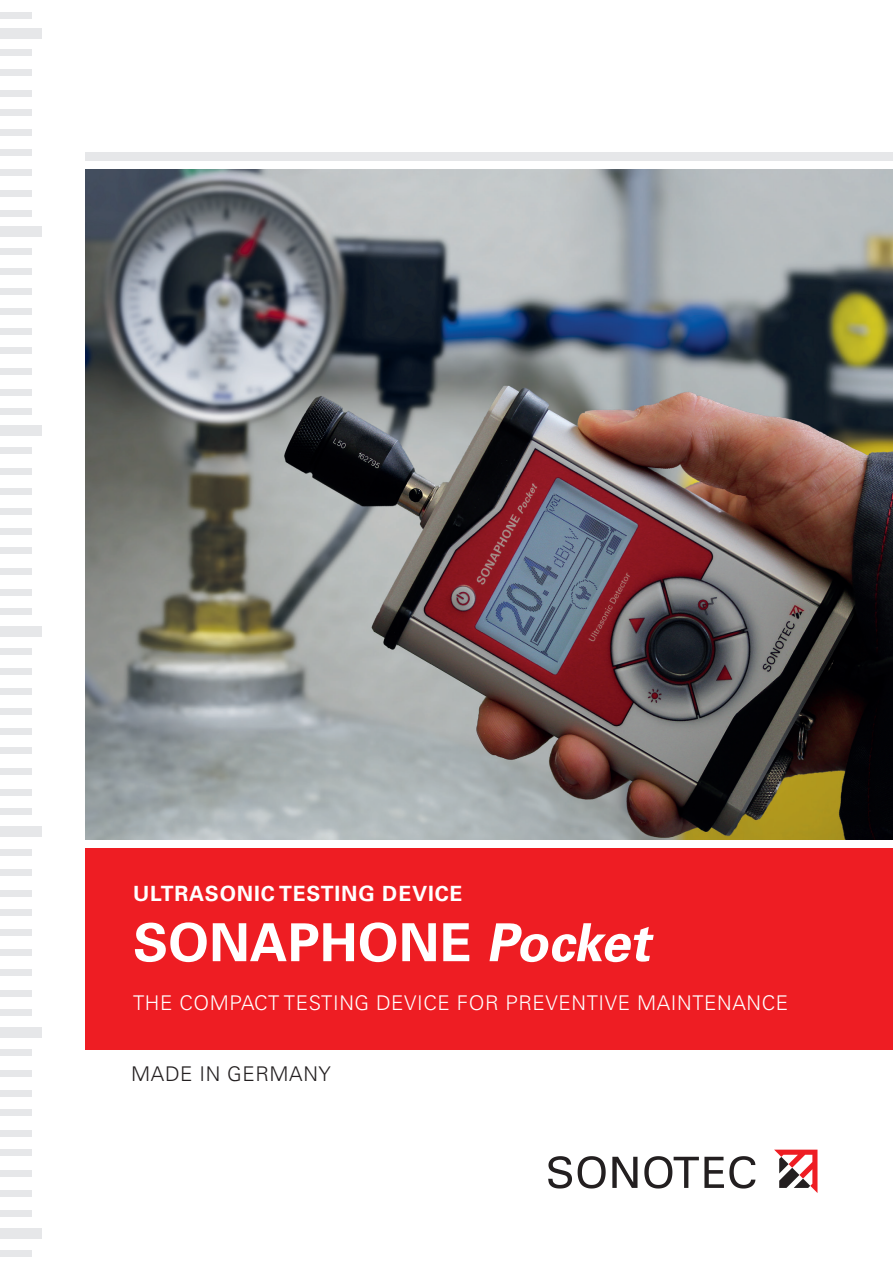
<style>
.page{position:relative;width:893px;height:1263px;background:#fff}
.page>*{position:absolute;margin:0;border:0;box-sizing:border-box;transform-origin:0 0}
.t1{font:700 52.5px "Univers LT Std";color:#fff}
.t2{font:700 21px "Univers LT Std";letter-spacing:.04em;color:#fff}
.t3{font:300 20.25px "Univers LT Std";letter-spacing:.03em;color:#fff}
.t4{font:300 20.25px "Univers LT Std";letter-spacing:.03em;color:#231f20}
.s1{font-style:italic}
</style>
<div class="page">
<svg style="left:548px;top:1156px;width:24px;height:32px"></svg>
<svg style="left:578px;top:1156px;width:28px;height:32px"></svg>
<svg style="left:612px;top:1157px;width:25px;height:31px"></svg>
<svg style="left:644px;top:1156px;width:111px;height:32px"></svg>
<svg style="left:774px;top:1149px;width:43px;height:44px"></svg>
<div style="left:0;top:1250px;width:31px;height:6px;background:#e6e7e9"></div>
<div style="left:0;top:1210px;width:31px;height:6px;background:#e6e7e9"></div>
<div style="left:0;top:1191px;width:31px;height:6px;background:#e6e7e9"></div>
<div style="left:0;top:1170px;width:31px;height:6px;background:#e6e7e9"></div>
<div style="left:0;top:1149px;width:31px;height:6px;background:#e6e7e9"></div>
<div style="left:0;top:1130px;width:31px;height:6px;background:#e6e7e9"></div>
<div style="left:0;top:1110px;width:31px;height:6px;background:#e6e7e9"></div>
<div style="left:0;top:1090px;width:31px;height:6px;background:#e6e7e9"></div>
<div style="left:0;top:1070px;width:31px;height:6px;background:#e6e7e9"></div>
<div style="left:0;top:1050px;width:31px;height:6px;background:#e6e7e9"></div>
<div style="left:0;top:1010px;width:31px;height:6px;background:#e6e7e9"></div>
<div style="left:0;top:990px;width:31px;height:6px;background:#e6e7e9"></div>
<div style="left:0;top:970px;width:31px;height:6px;background:#e6e7e9"></div>
<div style="left:0;top:949px;width:31px;height:6px;background:#e6e7e9"></div>
<div style="left:0;top:930px;width:31px;height:6px;background:#e6e7e9"></div>
<div style="left:0;top:909px;width:31px;height:6px;background:#e6e7e9"></div>
<div style="left:0;top:890px;width:31px;height:6px;background:#e6e7e9"></div>
<div style="left:0;top:870px;width:31px;height:6px;background:#e6e7e9"></div>
<div style="left:0;top:849px;width:31px;height:6px;background:#e6e7e9"></div>
<div style="left:0;top:809px;width:31px;height:6px;background:#e6e7e9"></div>
<div style="left:0;top:789px;width:31px;height:6px;background:#e6e7e9"></div>
<div style="left:0;top:768px;width:31px;height:6px;background:#e6e7e9"></div>
<div style="left:0;top:748px;width:31px;height:6px;background:#e6e7e9"></div>
<div style="left:0;top:728px;width:31px;height:6px;background:#e6e7e9"></div>
<div style="left:0;top:708px;width:31px;height:6px;background:#e6e7e9"></div>
<div style="left:0;top:689px;width:31px;height:6px;background:#e6e7e9"></div>
<div style="left:0;top:668px;width:31px;height:6px;background:#e6e7e9"></div>
<div style="left:0;top:648px;width:31px;height:6px;background:#e6e7e9"></div>
<div style="left:0;top:608px;width:31px;height:6px;background:#e6e7e9"></div>
<div style="left:0;top:589px;width:31px;height:6px;background:#e6e7e9"></div>
<div style="left:0;top:568px;width:31px;height:6px;background:#e6e7e9"></div>
<div style="left:0;top:548px;width:31px;height:6px;background:#e6e7e9"></div>
<div style="left:0;top:528px;width:31px;height:6px;background:#e6e7e9"></div>
<div style="left:0;top:508px;width:31px;height:6px;background:#e6e7e9"></div>
<div style="left:0;top:489px;width:31px;height:6px;background:#e6e7e9"></div>
<div style="left:0;top:468px;width:31px;height:6px;background:#e6e7e9"></div>
<div style="left:0;top:448px;width:31px;height:6px;background:#e6e7e9"></div>
<div style="left:0;top:409px;width:31px;height:6px;background:#e6e7e9"></div>
<div style="left:0;top:389px;width:31px;height:6px;background:#e6e7e9"></div>
<div style="left:0;top:368px;width:31px;height:6px;background:#e6e7e9"></div>
<div style="left:0;top:348px;width:31px;height:6px;background:#e6e7e9"></div>
<div style="left:0;top:328px;width:31px;height:6px;background:#e6e7e9"></div>
<div style="left:0;top:308px;width:31px;height:6px;background:#e6e7e9"></div>
<div style="left:0;top:289px;width:31px;height:6px;background:#e6e7e9"></div>
<div style="left:0;top:268px;width:31px;height:6px;background:#e6e7e9"></div>
<div style="left:0;top:248px;width:31px;height:6px;background:#e6e7e9"></div>
<div style="left:0;top:210px;width:31px;height:6px;background:#e6e7e9"></div>
<div style="left:0;top:191px;width:31px;height:6px;background:#e6e7e9"></div>
<div style="left:0;top:170px;width:31px;height:6px;background:#e6e7e9"></div>
<div style="left:0;top:149px;width:31px;height:6px;background:#e6e7e9"></div>
<div style="left:0;top:130px;width:31px;height:6px;background:#e6e7e9"></div>
<div style="left:0;top:110px;width:31px;height:6px;background:#e6e7e9"></div>
<div style="left:0;top:90px;width:31px;height:6px;background:#e6e7e9"></div>
<div style="left:0;top:70px;width:31px;height:6px;background:#e6e7e9"></div>
<div style="left:0;top:50px;width:31px;height:6px;background:#e6e7e9"></div>
<div style="left:0;top:12px;width:31px;height:6px;background:#e6e7e9"></div>
<div style="left:0;top:1228px;width:42px;height:11px;background:#e6e7e9"></div>
<div style="left:0;top:1027px;width:42px;height:11px;background:#e6e7e9"></div>
<div style="left:0;top:826px;width:42px;height:11px;background:#e6e7e9"></div>
<div style="left:0;top:626px;width:42px;height:11px;background:#e6e7e9"></div>
<div style="left:0;top:425px;width:42px;height:11px;background:#e6e7e9"></div>
<div style="left:0;top:226px;width:42px;height:11px;background:#e6e7e9"></div>
<div style="left:0;top:28px;width:42px;height:11px;background:#e6e7e9"></div>
<div style="left:85px;top:848px;width:808px;height:202px;background:#ee1d23"></div>
<img style="left:85px;top:170px;width:808px;height:670px">
<div style="left:85px;top:152px;width:808px;height:9px;background:#e6e7e9"></div>
<p class="t2" style="left:133px;top:881px;width:331px">ULTRASONIC TESTING DEVICE</p>
<h1 class="t1" style="left:133px;top:912px;width:530px">SONAPHONE <span class="s1">Pocket</span></h1>
<p class="t3" style="left:133px;top:990px;width:657px">THE COMPACT TESTING DEVICE FOR PREVENTIVE MAINTENANCE</p>
<p class="t4" style="left:131px;top:1062px;width:201px">MADE IN GERMANY</p>
</div>
